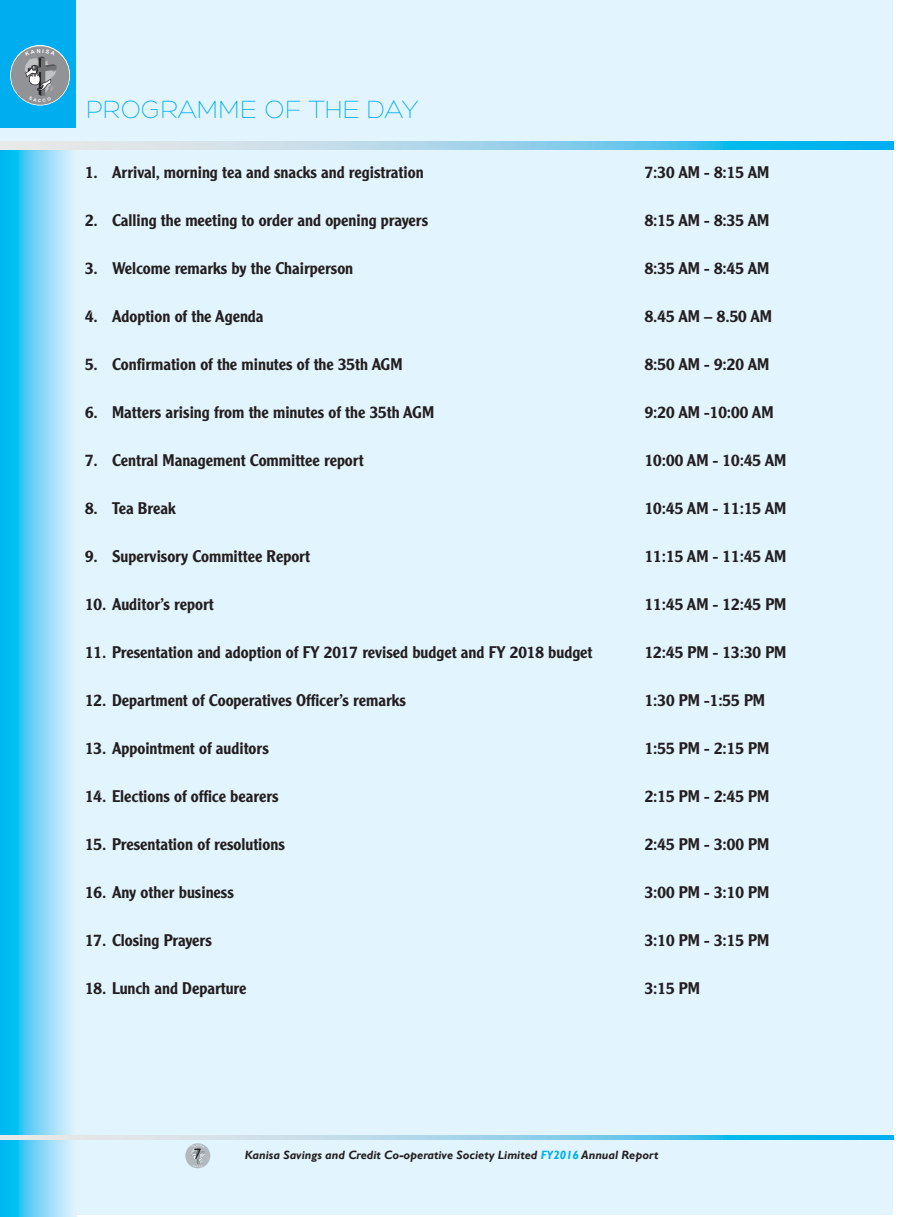
<style>
.page{position:relative;width:906px;height:1217px;background:#fff}
.page>*{position:absolute;margin:0;border:0;box-sizing:border-box;transform-origin:0 0}
.t1{font:300 27px "Hero";color:#00aeef}
.t2{font:500 16.5px "Clearface Gothic LH";color:#231f20}
.t3{font:15px "Gill Sans";color:#231f20}
.t4{font:italic 700 12px "Gill Sans";color:#231f20}
.s1{color:#00aeef}
</style>
<div class="page">
<div style="left:0;top:0;width:893px;height:1214px;background:#e2f4fd"></div>
<svg style="left:0;top:150px;width:76px;height:1066px;background:#69d2f6"></svg>
<svg style="left:185px;top:1142px;width:25px;height:25px"></svg>
<div style="left:0;top:0;width:76px;height:127px;background:#00aeef"></div>
<svg style="left:0;top:141px;width:893px;height:9px;background:#8cd0ea"></svg>
<svg style="left:0;top:1135px;width:893px;height:4px;background:#8cd0ea"></svg>
<div style="left:11px;top:46px;width:58px;height:59px;background:#919396;border-radius:50%"></div>
<svg style="left:191px;top:1144px;width:14px;height:22px"></svg>
<svg style="left:24px;top:49px;width:33px;height:53px"></svg>
<p class="t1" style="left:86px;top:95px;width:334px">PROGRAMME OF THE DAY</p>
<p class="t2" style="left:85px;top:162px;width:340px">1. Arrival, morning tea and snacks and registration</p>
<p class="t2" style="left:645px;top:162px;width:126px">7:30 AM - 8:15 AM</p>
<p class="t2" style="left:85px;top:210px;width:344px">2. Calling the meeting to order and opening prayers</p>
<p class="t2" style="left:645px;top:210px;width:126px">8:15 AM - 8:35 AM</p>
<p class="t2" style="left:85px;top:258px;width:270px">3. Welcome remarks by the Chairperson</p>
<p class="t2" style="left:645px;top:258px;width:126px">8:35 AM - 8:45 AM</p>
<p class="t2" style="left:85px;top:306px;width:180px">4. Adoption of the Agenda</p>
<p class="t2" style="left:645px;top:306px;width:129px">8.45 AM – 8.50 AM</p>
<p class="t2" style="left:85px;top:354px;width:319px">5. Confirmation of the minutes of the 35th AGM</p>
<p class="t2" style="left:645px;top:354px;width:126px">8:50 AM - 9:20 AM</p>
<p class="t2" style="left:85px;top:402px;width:351px">6. Matters arising from the minutes of the 35th AGM</p>
<p class="t2" style="left:645px;top:402px;width:130px">9:20 AM -10:00 AM</p>
<p class="t2" style="left:85px;top:450px;width:280px">7. Central Management Committee report</p>
<p class="t2" style="left:645px;top:450px;width:143px">10:00 AM - 10:45 AM</p>
<p class="t2" style="left:85px;top:498px;width:92px">8. Tea Break</p>
<p class="t2" style="left:645px;top:498px;width:143px">10:45 AM - 11:15 AM</p>
<p class="t2" style="left:85px;top:546px;width:226px">9. Supervisory Committee Report</p>
<p class="t2" style="left:645px;top:546px;width:143px">11:15 AM - 11:45 AM</p>
<p class="t2" style="left:85px;top:594px;width:130px">10. Auditor’s report</p>
<p class="t2" style="left:645px;top:594px;width:143px">11:45 AM - 12:45 PM</p>
<p class="t2" style="left:85px;top:642px;width:509px">11. Presentation and adoption of FY 2017 revised budget and FY 2018 budget</p>
<p class="t2" style="left:645px;top:642px;width:143px">12:45 PM - 13:30 PM</p>
<p class="t2" style="left:85px;top:690px;width:322px">12. Department of Cooperatives Officer’s remarks</p>
<p class="t2" style="left:645px;top:690px;width:122px">1:30 PM -1:55 PM</p>
<p class="t2" style="left:85px;top:738px;width:185px">13. Appointment of auditors</p>
<p class="t2" style="left:645px;top:738px;width:126px">1:55 PM - 2:15 PM</p>
<p class="t2" style="left:85px;top:786px;width:195px">14. Elections of office bearers</p>
<p class="t2" style="left:645px;top:786px;width:126px">2:15 PM - 2:45 PM</p>
<p class="t2" style="left:85px;top:834px;width:201px">15. Presentation of resolutions</p>
<p class="t2" style="left:645px;top:834px;width:126px">2:45 PM - 3:00 PM</p>
<p class="t2" style="left:85px;top:882px;width:150px">16. Any other business</p>
<p class="t2" style="left:645px;top:882px;width:126px">3:00 PM - 3:10 PM</p>
<p class="t2" style="left:85px;top:930px;width:128px">17. Closing Prayers</p>
<p class="t2" style="left:645px;top:930px;width:126px">3:10 PM - 3:15 PM</p>
<p class="t2" style="left:85px;top:978px;width:163px">18. Lunch and Departure</p>
<p class="t2" style="left:645px;top:978px;width:57px">3:15 PM</p>
<p class="t3" style="left:194px;top:1144px;width:9px">7</p>
<p class="t4" style="left:245px;top:1147px;width:415px">Kanisa Savings and Credit Co-operative Society Limited <span class="s1">FY2016</span> Annual Report</p>
</div>
